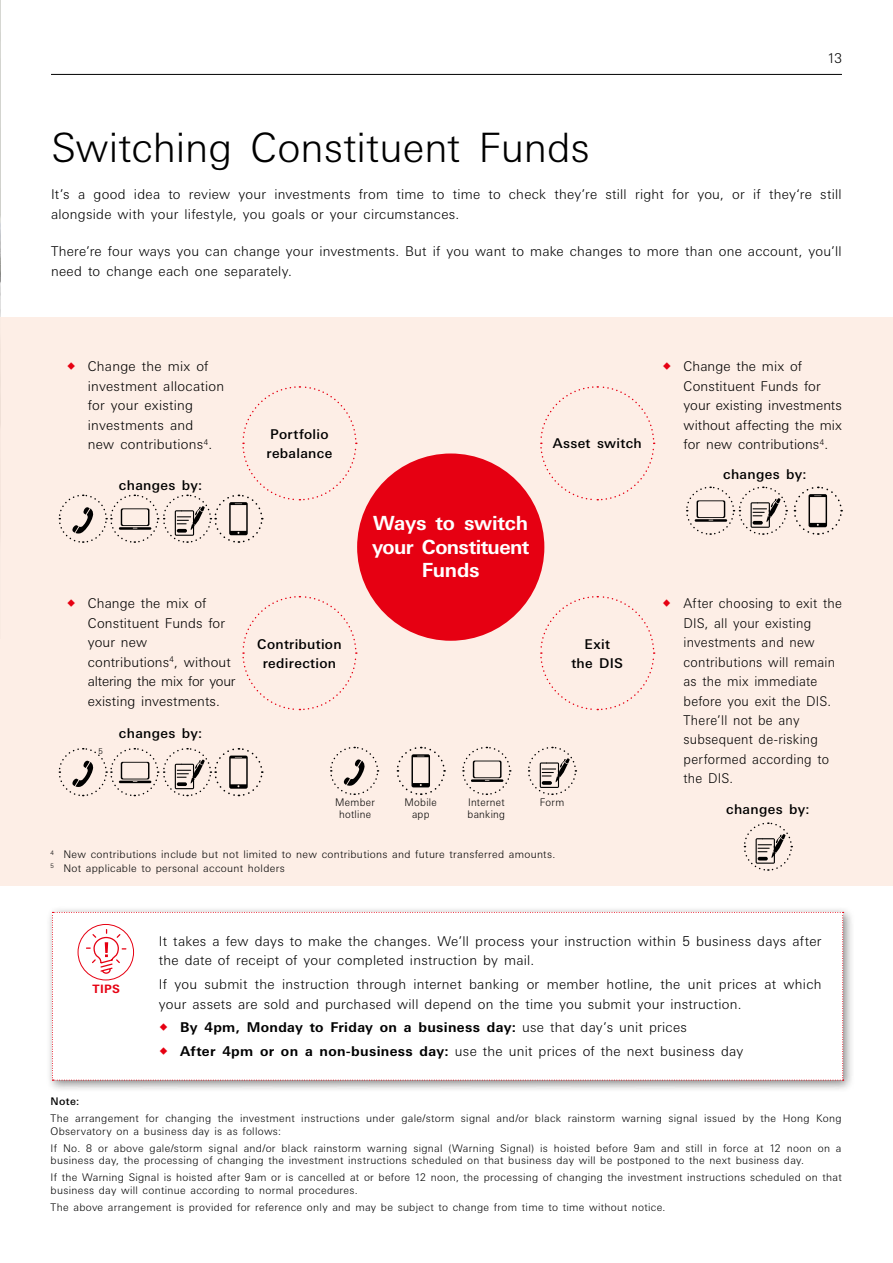
<style>
.page{position:relative;width:893px;height:1263px;background:#fff}
.page>*{position:absolute;margin:0;border:0;box-sizing:border-box;transform-origin:0 0}
.t1{font:300 40.5px "Univers Nextfor HSBC";color:#000}
.t2{font:700 19.5px/23.4px "Univers Nextfor HSBC";letter-spacing:-.025em;color:#fff;text-align:center}
.t3{font:300 13.5px/19.5px "Univers Nextfor HSBC";letter-spacing:.015em;color:#000}
.t4{font:300 13.5px/19.5px "Univers Nextfor HSBC";letter-spacing:.015em;color:#000;scale:.95 1}
.t5{font:700 13.5px/23.7px "Univers Nextfor HSBC";letter-spacing:.025em;color:#000}
.t6{font:500 13.5px/19.5px "Univers Nextfor HSBC";letter-spacing:.025em;color:#000;text-align:center}
.t7{font:700 11.55px "Univers Nextfor HSBC";color:#e60012}
.t8{font:300 10.5px/12.6px "Univers Nextfor HSBC";letter-spacing:.03em;color:#000}
.t9{font:300 10.5px/12.6px "Univers Nextfor HSBC";letter-spacing:.03em;color:#000;text-align:center;scale:.95 1}
.t10{font:500 10.5px "Univers Nextfor HSBC";color:#000}
.t11{font:300 7.8px "Univers Nextfor HSBC";color:#000}
.s1{font-weight:300}
</style>
<div class="page">
<img style="left:0;top:0;width:1px;height:317px">
<div style="left:0;top:317px;width:893px;height:568px;background:#fdede4"></div>
<div style="left:357px;top:453px;width:187px;height:188px;background:#e60012;border-radius:50%"></div>
<svg style="left:540px;top:386px;width:115px;height:115px"></svg>
<svg style="left:540px;top:596px;width:115px;height:115px"></svg>
<svg style="left:242px;top:596px;width:115px;height:115px"></svg>
<svg style="left:743px;top:822px;width:50px;height:49px"></svg>
<svg style="left:330px;top:746px;width:49px;height:49px"></svg>
<svg style="left:462px;top:746px;width:49px;height:49px"></svg>
<svg style="left:528px;top:746px;width:49px;height:49px"></svg>
<div style="left:46px;top:906px;width:809px;height:186px;background:#000;opacity:.45"></div>
<svg style="left:58px;top:386px;width:299px;height:157px"></svg>
<svg style="left:58px;top:748px;width:205px;height:49px"></svg>
<svg style="left:396px;top:746px;width:50px;height:49px"></svg>
<svg style="left:686px;top:486px;width:157px;height:49px"></svg>
<hr style="left:51px;top:74px;width:791px;height:1px;background:#000">
<svg style="left:52px;top:912px;width:792px;height:169px"></svg>
<p class="t3" style="left:827px;top:48px;width:16px">13</p>
<h1 class="t1" style="left:51px;top:119px;width:540px">Switching Constituent Funds</h1>
<p class="t3" style="left:51px;top:184px;width:792px">It’s a good idea to review your investments from time to time to check they’re still right for you, or if they‘re still alongside with your lifestyle, you goals or your circumstances.</p>
<p class="t3" style="left:51px;top:241px;width:792px">There’re four ways you can change your investments. But if you want to make changes to more than one account, you’ll need to change each one separately.</p>
<p class="t3" style="left:88px;top:356px;width:138px">Change the mix of investment allocation for your existing investments and<br>new contributions<sup>4</sup>.</p>
<p class="t6" style="left:119px;top:475px;width:85px">changes by:</p>
<p class="t3" style="left:88px;top:592px;width:149px">Change the mix of<br>Constituent Funds for your new contributions<sup>4</sup>, without altering the mix for your existing investments.</p>
<p class="t11" style="left:98px;top:745px;width:6px">5</p>
<p class="t6" style="left:119px;top:722px;width:85px">changes by:</p>
<p class="t6" style="left:266px;top:423px;width:67px;text-align:left">Portfolio rebalance</p>
<p class="t6" style="left:257px;top:633px;width:86px">Contribution redirection</p>
<p class="t6" style="left:553px;top:433px;width:91px">Asset switch</p>
<h2 class="t2" style="left:372px;top:511px;width:159px">Ways to switch your Constituent<br>Funds</h2>
<p class="t6" style="left:571px;top:633px;width:53px">Exit<br>the DIS</p>
<p class="t9" style="left:335px;top:795px;width:43px">Member hotline</p>
<p class="t9" style="left:468px;top:795px;width:41px;text-align:left">Internet banking</p>
<p class="t9" style="left:540px;top:795px;width:27px">Form</p>
<p class="t9" style="left:405px;top:795px;width:36px">Mobile app</p>
<p class="t8" style="left:51px;top:847px;width:506px;line-height:13.5px"><sup>4</sup> New contributions include but not limited to new contributions and future transferred amounts.<br><sup>5</sup> Not applicable to personal account holders</p>
<p class="t3" style="left:684px;top:356px;width:160px">Change the mix of<br>Constituent Funds for your existing investments without affecting the mix for new contributions<sup>4</sup>.</p>
<p class="t6" style="left:723px;top:464px;width:85px">changes by:</p>
<p class="t4" style="left:684px;top:592px;width:168px">After choosing to exit the<br>DIS, all your existing investments and new contributions will remain as the mix immediate before you exit the DIS.<br>There’ll not be any subsequent de-risking performed according to the DIS.</p>
<p class="t6" style="left:726px;top:799px;width:85px">changes by:</p>
<p class="t7" style="left:93px;top:980px;width:29px">TIPS</p>
<p class="t3" style="left:159px;top:930px;width:664px">It takes a few days to make the changes. We’ll process your instruction within 5 business days after the date of receipt of your completed instruction by mail.</p>
<p class="t3" style="left:159px;top:973px;width:664px">If you submit the instruction through internet banking or member hotline, the unit prices at which your assets are sold and purchased will depend on the time you submit your instruction.</p>
<p class="t5" style="left:180px;top:1015px;width:565px">By 4pm, Monday to Friday on a business day: <span class="s1">use that day’s unit prices<br></span>After 4pm or on a non-business day: <span class="s1">use the unit prices of the next business day</span></p>
<p class="t10" style="left:51px;top:1094px;width:30px">Note:</p>
<p class="t8" style="left:51px;top:1111px;width:792px">The arrangement for changing the investment instructions under gale/storm signal and/or black rainstorm warning signal issued by the Hong Kong<br>Observatory on a business day is as follows:</p>
<p class="t8" style="left:51px;top:1141px;width:792px">If No. 8 or above gale/storm signal and/or black rainstorm warning signal (Warning Signal) is hoisted before 9am and still in force at 12 noon on a business day, the processing of changing the investment instructions scheduled on that business day will be postponed to the next business day.</p>
<p class="t8" style="left:51px;top:1170px;width:793px">If the Warning Signal is hoisted after 9am or is cancelled at or before 12 noon, the processing of changing the investment instructions scheduled on that business day will continue according to normal procedures.</p>
<p class="t8" style="left:51px;top:1200px;width:616px">The above arrangement is provided for reference only and may be subject to change from time to time without notice.</p>
</div>
